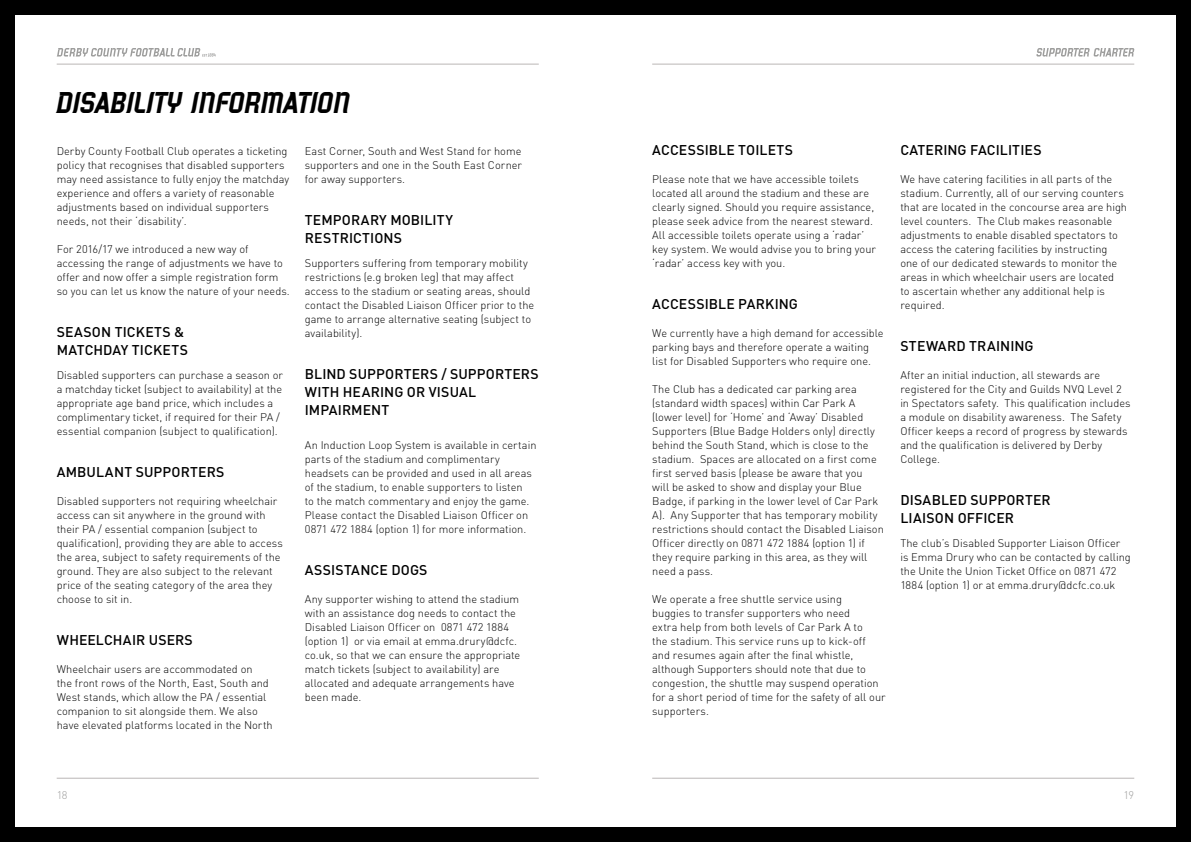
<style>
.page{position:relative;width:1191px;height:842px;background:#fff}
.page>*{position:absolute;margin:0;border:0;box-sizing:border-box;transform-origin:0 0}
.t1{font:30px "BBGDCFC Typeface";letter-spacing:.01em;color:#000;scale:1.04 1}
.t2{font:500 14px/18px "DINOT";letter-spacing:.01em;color:#000}
.t3{font:300 11px/14px "DINOT";color:#000}
.t4{font:300 11px "DINOT";color:#9d9d9c}
</style>
<div class="page">
<div style="left:0;top:0;width:14px;height:842px;background:#000"></div>
<div style="left:0;top:0;width:1191px;height:14px;background:#000"></div>
<div style="left:0;top:828px;width:1191px;height:14px;background:#000"></div>
<div style="left:1176px;top:0;width:15px;height:842px;background:#000"></div>
<hr style="left:57px;top:778px;width:482px;height:1px;background:#bab6b5">
<hr style="left:57px;top:64px;width:482px;height:1px;background:#bab6b5">
<hr style="left:652px;top:778px;width:482px;height:1px;background:#bab6b5">
<hr style="left:652px;top:64px;width:482px;height:1px;background:#bab6b5">
<svg style="left:57px;top:48px;width:159px;height:9px"></svg>
<svg style="left:1036px;top:48px;width:98px;height:9px"></svg>
<h1 class="t1" style="left:57px;top:86px;width:284px">DISABILITY INFORMATION</h1>
<p class="t3" style="left:57px;top:143px;width:234px">Derby County Football Club operates a ticketing policy that recognises that disabled supporters may need assistance to fully enjoy the matchday experience and offers a variety of reasonable adjustments based on individual supporters needs, not their ‘disability’.</p>
<p class="t3" style="left:57px;top:241px;width:235px">For 2016/17 we introduced a new way of accessing the range of adjustments we have to offer and now offer a simple registration form so you can let us know the nature of your needs.</p>
<p class="t2" style="left:57px;top:322px;width:133px">SEASON TICKETS &amp;<br>MATCHDAY TICKETS</p>
<p class="t3" style="left:57px;top:367px;width:228px">Disabled supporters can purchase a season or a matchday ticket (subject to availability) at the appropriate age band price, which includes a complimentary ticket, if required for their PA / essential companion (subject to qualification).</p>
<p class="t2" style="left:57px;top:462px;width:169px">AMBULANT SUPPORTERS</p>
<p class="t3" style="left:57px;top:493px;width:228px">Disabled supporters not requiring wheelchair access can sit anywhere in the ground with their PA / essential companion (subject to qualification), providing they are able to access the area, subject to safety requirements of the ground. They are also subject to the relevant price of the seating category of the area they choose to sit in.</p>
<p class="t2" style="left:57px;top:630px;width:138px">WHEELCHAIR USERS</p>
<p class="t3" style="left:57px;top:661px;width:217px">Wheelchair users are accommodated on<br>the front rows of the North, East, South and West stands, which allow the PA / essential companion to sit alongside them. We also have elevated platforms located in the North</p>
<p class="t3" style="left:305px;top:143px;width:219px;text-align:justify">East Corner, South and West Stand for home supporters and one in the South East Corner for away supporters.</p>
<p class="t2" style="left:305px;top:210px;width:150px">TEMPORARY MOBILITY<br>RESTRICTIONS</p>
<p class="t3" style="left:305px;top:255px;width:231px">Supporters suffering from temporary mobility restrictions (e.g broken leg) that may affect access to the stadium or seating areas, should contact the Disabled Liaison Officer prior to the game to arrange alternative seating (subject to availability).</p>
<p class="t2" style="left:305px;top:364px;width:235px">BLIND SUPPORTERS / SUPPORTERS<br>WITH HEARING OR VISUAL<br>IMPAIRMENT</p>
<p class="t3" style="left:305px;top:437px;width:233px">An Induction Loop System is available in certain parts of the stadium and complimentary headsets can be provided and used in all areas of the stadium, to enable supporters to listen<br>to the match commentary and enjoy the game.<br>Please contact the Disabled Liaison Officer on 0871 472 1884 (option 1) for more information.</p>
<p class="t2" style="left:305px;top:560px;width:124px">ASSISTANCE DOGS</p>
<p class="t3" style="left:305px;top:591px;width:217px">Any supporter wishing to attend the stadium with an assistance dog needs to contact the Disabled Liaison Officer on 0871 472 1884 (option 1) or via email at emma.drury@dcfc. co.uk, so that we can ensure the appropriate match tickets (subject to availability) are allocated and adequate arrangements have been made.</p>
<p class="t2" style="left:652px;top:140px;width:142px">ACCESSIBLE TOILETS</p>
<p class="t3" style="left:652px;top:171px;width:225px">Please note that we have accessible toilets located all around the stadium and these are clearly signed. Should you require assistance, please seek advice from the nearest steward.<br>All accessible toilets operate using a ‘radar’ key system. We would advise you to bring your ‘radar’ access key with you.</p>
<p class="t2" style="left:652px;top:294px;width:147px">ACCESSIBLE PARKING</p>
<p class="t3" style="left:652px;top:325px;width:233px">We currently have a high demand for accessible parking bays and therefore operate a waiting list for Disabled Supporters who require one.</p>
<p class="t3" style="left:652px;top:381px;width:233px">The Club has a dedicated car parking area (standard width spaces) within Car Park A (lower level) for ‘Home’ and ‘Away’ Disabled Supporters (Blue Badge Holders only) directly behind the South Stand, which is close to the stadium. Spaces are allocated on a first come first served basis (please be aware that you<br>will be asked to show and display your Blue Badge, if parking in the lower level of Car Park A). Any Supporter that has temporary mobility restrictions should contact the Disabled Liaison Officer directly on 0871 472 1884 (option 1) if they require parking in this area, as they will need a pass.</p>
<p class="t3" style="left:652px;top:591px;width:235px">We operate a free shuttle service using<br>buggies to transfer supporters who need<br>extra help from both levels of Car Park A to<br>the stadium. This service runs up to kick-off and resumes again after the final whistle, although Supporters should note that due to congestion, the shuttle may suspend operation for a short period of time for the safety of all our supporters.</p>
<p class="t2" style="left:900px;top:140px;width:143px">CATERING FACILITIES</p>
<p class="t3" style="left:900px;top:171px;width:228px">We have catering facilities in all parts of the stadium. Currently, all of our serving counters that are located in the concourse area are high level counters. The Club makes reasonable adjustments to enable disabled spectators to access the catering facilities by instructing one of our dedicated stewards to monitor the areas in which wheelchair users are located<br>to ascertain whether any additional help is required.</p>
<p class="t2" style="left:900px;top:336px;width:135px">STEWARD TRAINING</p>
<p class="t3" style="left:900px;top:367px;width:232px">After an initial induction, all stewards are registered for the City and Guilds NVQ Level 2 in Spectators safety. This qualification includes a module on disability awareness. The Safety Officer keeps a record of progress by stewards and the qualification is delivered by Derby College.</p>
<p class="t2" style="left:900px;top:490px;width:152px">DISABLED SUPPORTER<br>LIAISON OFFICER</p>
<p class="t3" style="left:900px;top:535px;width:232px">The club’s Disabled Supporter Liaison Officer is Emma Drury who can be contacted by calling the Unite the Union Ticket Office on 0871 472<br>1884 (option 1) or at emma.drury@dcfc.co.uk</p>
<p class="t4" style="left:57px;top:788px;width:12px">18</p>
<p class="t4" style="left:1123px;top:788px;width:12px">19</p>
</div>
